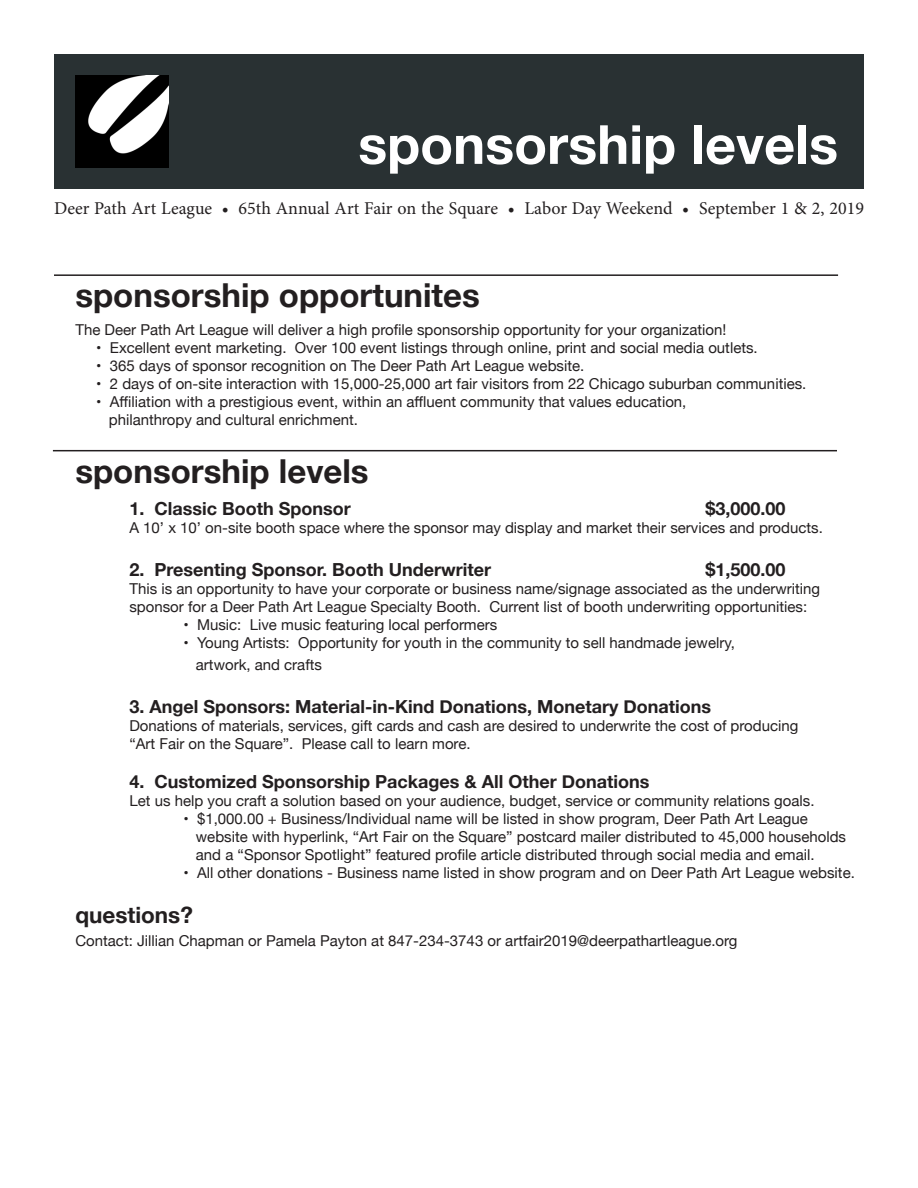
<style>
.page{position:relative;width:918px;height:1188px;background:#fff}
.page>*{position:absolute;margin:0;border:0;box-sizing:border-box;transform-origin:0 0}
.t1{font:700 54px "Helvetica Neue";color:#fff}
.t2{font:700 33px "Helvetica Neue";color:#231f20}
.t3{font:700 22.5px "Helvetica Neue";color:#231f20}
.t4{font:700 18px "Helvetica Neue";color:#231f20}
.t5{font:18px "Minion Pro";color:#231f20}
.t6{font:15px/18px "Helvetica Neue";color:#231f20}
</style>
<div class="page">
<div style="left:54px;top:54px;width:810px;height:135px;background:#293133"></div>
<img style="left:76px;top:76px;width:92px;height:92px">
<hr style="left:53px;top:450px;width:784px;height:1px;background:#231f20">
<hr style="left:54px;top:274px;width:784px;height:2px;background:#231f20">
<p class="t1" style="left:358px;top:102px;width:481px">sponsorship levels</p>
<p class="t5" style="left:54px;top:196px;width:811px">Deer Path Art League • 65th Annual Art Fair on the Square • Labor Day Weekend • September 1 &amp; 2, 2019</p>
<p class="t2" style="left:75px;top:269px;width:406px">sponsorship opportunites</p>
<p class="t6" style="left:75px;top:322px;width:652px">The Deer Path Art League will deliver a high profile sponsorship opportunity for your organization!</p>
<p class="t6" style="left:96px;top:340px;width:663px">• Excellent event marketing. Over 100 event listings through online, print and social media outlets.</p>
<p class="t6" style="left:96px;top:358px;width:490px">• 365 days of sponsor recognition on The Deer Path Art League website.</p>
<p class="t6" style="left:96px;top:376px;width:712px">• 2 days of on-site interaction with 15,000-25,000 art fair visitors from 22 Chicago suburban communities.</p>
<p class="t6" style="left:96px;top:394px;width:592px">• Affiliation with a prestigious event, within an affluent community that values education,</p>
<p class="t6" style="left:109px;top:412px;width:251px">philanthropy and cultural enrichment.</p>
<p class="t2" style="left:75px;top:445px;width:295px">sponsorship levels</p>
<p class="t4" style="left:129px;top:494px;width:223px">1. Classic Booth Sponsor</p>
<p class="t4" style="left:705px;top:494px;width:82px">$3,000.00</p>
<p class="t6" style="left:129px;top:519px;width:695px">A 10’ x 10’ on-site booth space where the sponsor may display and market their services and products.</p>
<p class="t4" style="left:129px;top:555px;width:363px">2. Presenting Sponsor. Booth Underwriter</p>
<p class="t4" style="left:705px;top:555px;width:82px">$1,500.00</p>
<p class="t6" style="left:129px;top:581px;width:692px">This is an opportunity to have your corporate or business name/signage associated as the underwriting</p>
<p class="t6" style="left:129px;top:599px;width:679px">sponsor for a Deer Path Art League Specialty Booth. Current list of booth underwriting opportunities:</p>
<p class="t6" style="left:183px;top:617px;width:315px">• Music: Live music featuring local performers</p>
<p class="t6" style="left:183px;top:635px;width:553px">• Young Artists: Opportunity for youth in the community to sell handmade jewelry,</p>
<p class="t6" style="left:196px;top:656px;width:128px">artwork, and crafts</p>
<p class="t4" style="left:129px;top:692px;width:583px">3. Angel Sponsors: Material-in-Kind Donations, Monetary Donations</p>
<p class="t6" style="left:129px;top:717px;width:670px">Donations of materials, services, gift cards and cash are desired to underwrite the cost of producing</p>
<p class="t6" style="left:129px;top:735px;width:343px">“Art Fair on the Square”. Please call to learn more.</p>
<p class="t4" style="left:129px;top:768px;width:521px">4. Customized Sponsorship Packages &amp; All Other Donations</p>
<p class="t6" style="left:129px;top:793px;width:687px">Let us help you craft a solution based on your audience, budget, service or community relations goals.</p>
<p class="t6" style="left:183px;top:811px;width:626px">• $1,000.00 + Business/Individual name will be listed in show program, Deer Path Art League</p>
<p class="t6" style="left:196px;top:829px;width:652px">website with hyperlink, “Art Fair on the Square” postcard mailer distributed to 45,000 households and a “Sponsor Spotlight” featured profile article distributed through social media and email.</p>
<p class="t6" style="left:183px;top:865px;width:673px">• All other donations - Business name listed in show program and on Deer Path Art League website.</p>
<p class="t3" style="left:75px;top:898px;width:119px">questions?</p>
<p class="t6" style="left:75px;top:932px;width:664px">Contact: Jillian Chapman or Pamela Payton at 847-234-3743 or artfair2019@deerpathartleague.org</p>
</div>
